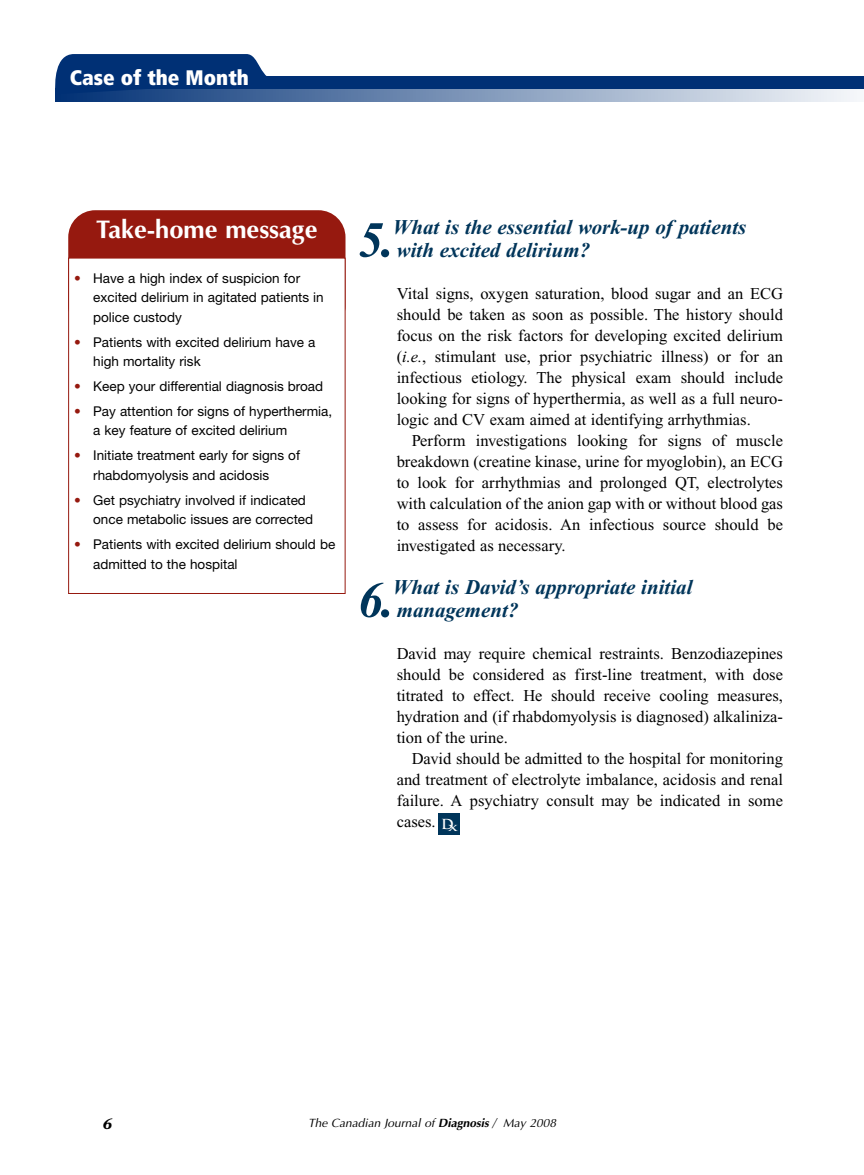
<style>
.page{position:relative;width:864px;height:1175px;background:#fff}
.page>*{position:absolute;margin:0;border:0;box-sizing:border-box;transform-origin:0 0}
.t1{font:italic 700 50.4px "Times New Roman";color:#00355a}
.t2{font:700 25.5px "Optima";color:#fff}
.t3{font:italic 700 21px/22.5px "Times New Roman";color:#00355a}
.t4{font:900 condensed 21px "Frutiger";color:#fff}
.t5{font:16.5px/21px "Times New Roman";color:#000;text-align:justify}
.t6{font:italic 700 15px "Stone Serif";color:#000}
.t7{font:13.5px/19.5px "Helvetica Neue";color:#000}
.t8{font:italic 12px "Optima";color:#000}
.s1{color:#96190f}
.s2{font-style:italic}
.s3{font-weight:700}
</style>
<div class="page">
<div style="left:68px;top:210px;width:278px;height:123px;background:#96190f;border-radius:27px"></div>
<div style="left:69px;top:258px;width:276px;height:335px;background:#fff"></div>
<div style="left:68px;top:258px;width:278px;height:336px;border:1px solid #96190f"></div>
<div style="left:439px;top:813px;width:21px;height:21px;background:#00355a"></div>
<svg style="left:55px;top:89px;width:802px;height:12px;background:#859cbd"></svg>
<div style="left:57px;top:76px;width:807px;height:13px;background:#003075"></div>
<svg style="left:55px;top:54px;width:228px;height:40px"></svg>
<p class="t4" style="left:70px;top:69px;width:181px">Case of the Month</p>
<h2 class="t2" style="left:96px;top:215px;width:223px">Take-home message</h2>
<p class="t7" style="left:93px;top:269px;width:232px;text-indent:-19px"><span class="s1">•</span> Have a high index of suspicion for excited delirium in agitated patients in police custody</p>
<p class="t7" style="left:93px;top:333px;width:224px;text-indent:-19px"><span class="s1">•</span> Patients with excited delirium have a high mortality risk</p>
<p class="t7" style="left:74px;top:378px;width:250px"><span class="s1">•</span> Keep your differential diagnosis broad</p>
<p class="t7" style="left:93px;top:402px;width:241px;text-indent:-19px"><span class="s1">•</span> Pay attention for signs of hyperthermia, a key feature of excited delirium</p>
<p class="t7" style="left:93px;top:447px;width:208px;text-indent:-19px"><span class="s1">•</span> Initiate treatment early for signs of rhabdomyolysis and acidosis</p>
<p class="t7" style="left:93px;top:491px;width:221px;text-indent:-19px"><span class="s1">•</span> Get psychiatry involved if indicated once metabolic issues are corrected</p>
<p class="t7" style="left:93px;top:536px;width:244px;text-indent:-19px"><span class="s1">•</span> Patients with excited delirium should be admitted to the hospital</p>
<h1 class="t1" style="left:358px;top:223px;width:38px">5.</h1>
<p class="t3" style="left:393px;top:218px;width:355px">What is the essential work-up of patients with excited delirium?</p>
<p class="t5" style="left:397px;top:284px;width:388px">Vital signs, oxygen saturation, blood sugar and an ECG should be taken as soon as possible. The history should focus on the risk factors for developing excited delirium (<span class="s2">i.e.</span>, stimulant use, prior psychiatric illness) or for an infectious etiology. The physical exam should include looking for signs of hyperthermia, as well as a full neuro&shy;logic and CV exam aimed at identifying arrhythmias.</p>
<p class="t5" style="left:397px;top:431px;width:388px;text-indent:15px">Perform investigations looking for signs of muscle breakdown (creatine kinase, urine for myoglobin), an ECG to look for arrhythmias and prolonged QT, electrolytes with calculation of the anion gap with or without blood gas to assess for acidosis. An infectious source should be investigated as necessary.</p>
<h1 class="t1" style="left:358px;top:583px;width:38px">6.</h1>
<p class="t3" style="left:393px;top:578px;width:301px">What is David’s appropriate initial management?</p>
<p class="t5" style="left:397px;top:644px;width:388px">David may require chemical restraints. Benzodiazepines should be considered as first-line treatment, with dose titrated to effect. He should receive cooling measures, hydration and (if rhabdomyolysis is diagnosed) alkaliniza&shy;tion of the urine.</p>
<p class="t5" style="left:397px;top:749px;width:388px;text-indent:15px">David should be admitted to the hospital for monitoring and treatment of electrolyte imbalance, acidosis and renal failure. A psychiatry consult may be indicated in some cases. <sub>D</sub><sub>x</sub></p>
<p class="t6" style="left:103px;top:1118px;width:11px">6</p>
<p class="t8" style="left:308px;top:1115px;width:250px">The Canadian Journal of <span class="s3">Diagnosis</span> / May 2008</p>
</div>
